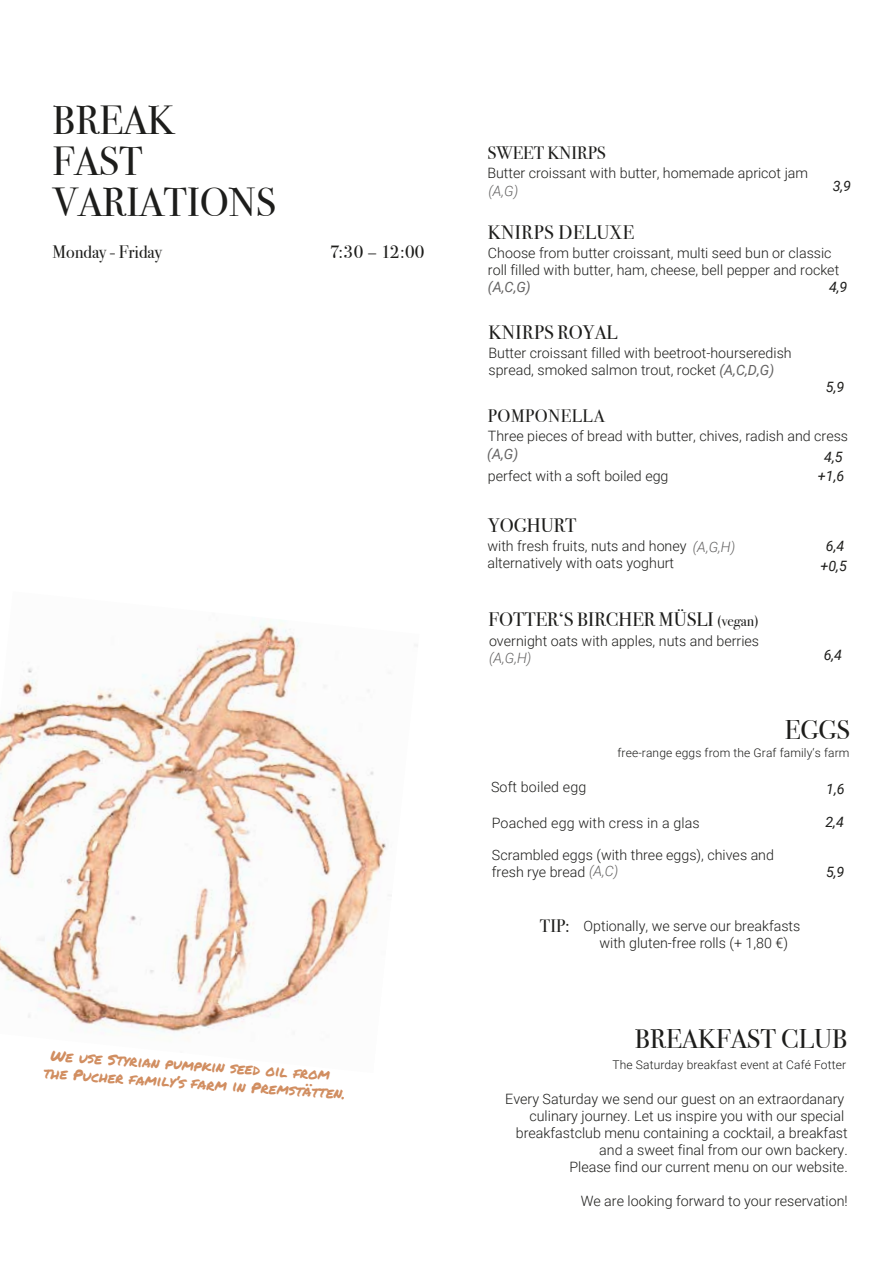
<style>
.page{position:relative;width:893px;height:1276px;background:#fff}
.page>*{position:absolute;margin:0;border:0;box-sizing:border-box;transform-origin:0 0}
.t1{font:40.5px/41.2px "Bodoni Svty Two ITCTT Book";color:#1d1d1b}
.t2{font:27px "Bodoni Svty Two SCITCTT Book";color:#1d1d1b}
.t3{font:19.5px "Bodoni Svty Two ITCTT Book";color:#1d1d1b}
.t4{font:19.5px "Bodoni Svty Two ITCTT Book";letter-spacing:.03em;color:#1d1d1b}
.t5{font:18px "Bodoni Svty Two ITCTT Book";color:#1d1d1b}
.t6{font:18px "Bodoni Svty Two ITCTT Book";letter-spacing:.03em;color:#1d1d1b}
.t7{font:15px/18px "Permanent Marker";color:#d18e61}
.t8{font:300 14.25px/17.1px "Roboto";color:#1d1d1b}
.t9{font:italic 14.25px/19px "Roboto";color:#1d1d1b;text-align:center}
.t10{font:italic 300 14.25px "Roboto";color:#646363}
.t11{font:italic 14.25px "Roboto";color:#646363}
.t12{font:300 12px "Roboto";letter-spacing:.01em;color:#1d1d1b}
.s1{font-weight:400;font-style:italic;color:#646363}
.s2{font-style:italic;color:#646363}
.s3{font-size:15px}
.s4{font-family:"Bodoni Svty Two ITCTT Book";font-weight:400;font-size:18px}
</style>
<div class="page">
<img style="left:0;top:622px;width:418px;height:417px">
<h1 class="t1" style="left:53px;top:99px;width:225px">BREAK<br>FAST<br>VARIATIONS</h1>
<p class="t5" style="left:53px;top:241px;width:111px">Monday - Friday</p>
<p class="t5" style="left:330px;top:241px;width:96px">7:30 – 12:00</p>
<p class="t7" style="left:46px;top:1045px;width:304px;text-indent:6px;rotate:4deg">We use Styrian pumpkin seed oil from the Pucher family‘s farm in Premstätten.</p>
<p class="t5" style="left:487px;top:142px;width:120px">SWEET KNIRPS</p>
<p class="t8" style="left:487px;top:164px;width:322px">Butter croissant with butter, homemade apricot jam</p>
<p class="t10" style="left:488px;top:181px;width:31px">(A,G)</p>
<h3 class="t4" style="left:488px;top:221px;width:148px">KNIRPS DELUXE</h3>
<p class="t8" style="left:488px;top:244px;width:353px">Choose from butter croissant, multi seed bun or classic roll filled with butter, ham, cheese, bell pepper and rocket</p>
<p class="t11" style="left:488px;top:277px;width:44px">(A,C,G)</p>
<p class="t9" style="left:833px;top:176px;width:20px">3,9</p>
<p class="t9" style="left:829px;top:277px;width:20px">4,9</p>
<h3 class="t3" style="left:488px;top:321px;width:130px">KNIRPS ROYAL</h3>
<p class="t8" style="left:488px;top:344px;width:305px">Butter croissant filled with beetroot-hourseredish spread, smoked salmon trout, rocket <span class="s1">(A,C,D,G)</span></p>
<p class="t9" style="left:826px;top:377px;width:20px">5,9</p>
<p class="t6" style="left:488px;top:405px;width:118px">POMPONELLA</p>
<p class="t8" style="left:488px;top:426px;width:362px">Three pieces of bread with butter, chives, radish and cress</p>
<p class="t11" style="left:487px;top:444px;width:33px">(A,G)</p>
<p class="t8" style="left:488px;top:467px;width:182px">perfect with a soft boiled egg</p>
<h3 class="t3" style="left:488px;top:514px;width:90px">YOGHURT</h3>
<p class="t8" style="left:487px;top:536px;width:249px">with fresh fruits, nuts and honey <span class="s2">(A,G,H) </span>alternatively with oats yoghurt</p>
<p class="t9" style="left:818px;top:447px;width:28px">4,5 +1,6</p>
<p class="t9" style="left:826px;top:535px;width:20px">6,4</p>
<p class="t9" style="left:821px;top:556px;width:28px">+0,5</p>
<h3 class="t3" style="left:488px;top:607px;width:272px">FOTTER‘S BIRCHER MÜSLI <span class="s3">(vegan)</span></h3>
<p class="t8" style="left:489px;top:631px;width:272px">overnight oats with apples, nuts and berries</p>
<p class="t10" style="left:489px;top:647px;width:44px">(A,G,H)</p>
<p class="t9" style="left:824px;top:645px;width:20px">6,4</p>
<h2 class="t2" style="left:785px;top:714px;width:67px">EGGS</h2>
<p class="t8" style="left:491px;top:778px;width:97px">Soft boiled egg</p>
<p class="t12" style="left:617px;top:744px;width:233px">free-range eggs from the Graf family‘s farm</p>
<p class="t9" style="left:826px;top:778px;width:20px">1,6</p>
<p class="t8" style="left:492px;top:813px;width:210px">Poached egg with cress in a glas</p>
<p class="t8" style="left:492px;top:845px;width:284px">Scrambled eggs (with three eggs), chives and fresh rye bread <span class="s2">(A,C)</span></p>
<p class="t8" style="left:599px;top:917px;width:202px;text-indent:-60px"><span class="s4">TIP:</span> Optionally, we serve our breakfasts with gluten-free rolls (+ 1,80 €)</p>
<p class="t9" style="left:825px;top:812px;width:20px">2,4</p>
<p class="t9" style="left:826px;top:862px;width:20px">5,9</p>
<h2 class="t2" style="left:635px;top:1022px;width:214px">BREAKFAST CLUB</h2>
<p class="t12" style="left:613px;top:1056px;width:235px">The Saturday breakfast event at Café Fotter</p>
<p class="t8" style="left:505px;top:1089px;width:344px;text-align:right">Every Saturday we send our guest on an extraordanary culinary journey. Let us inspire you with our special breakfastclub menu containing a cocktail, a breakfast and a sweet final from our own backery.<br>Please find our current menu on our website.</p>
<p class="t8" style="left:581px;top:1192px;width:269px">We are looking forward to your reservation!</p>
</div>
